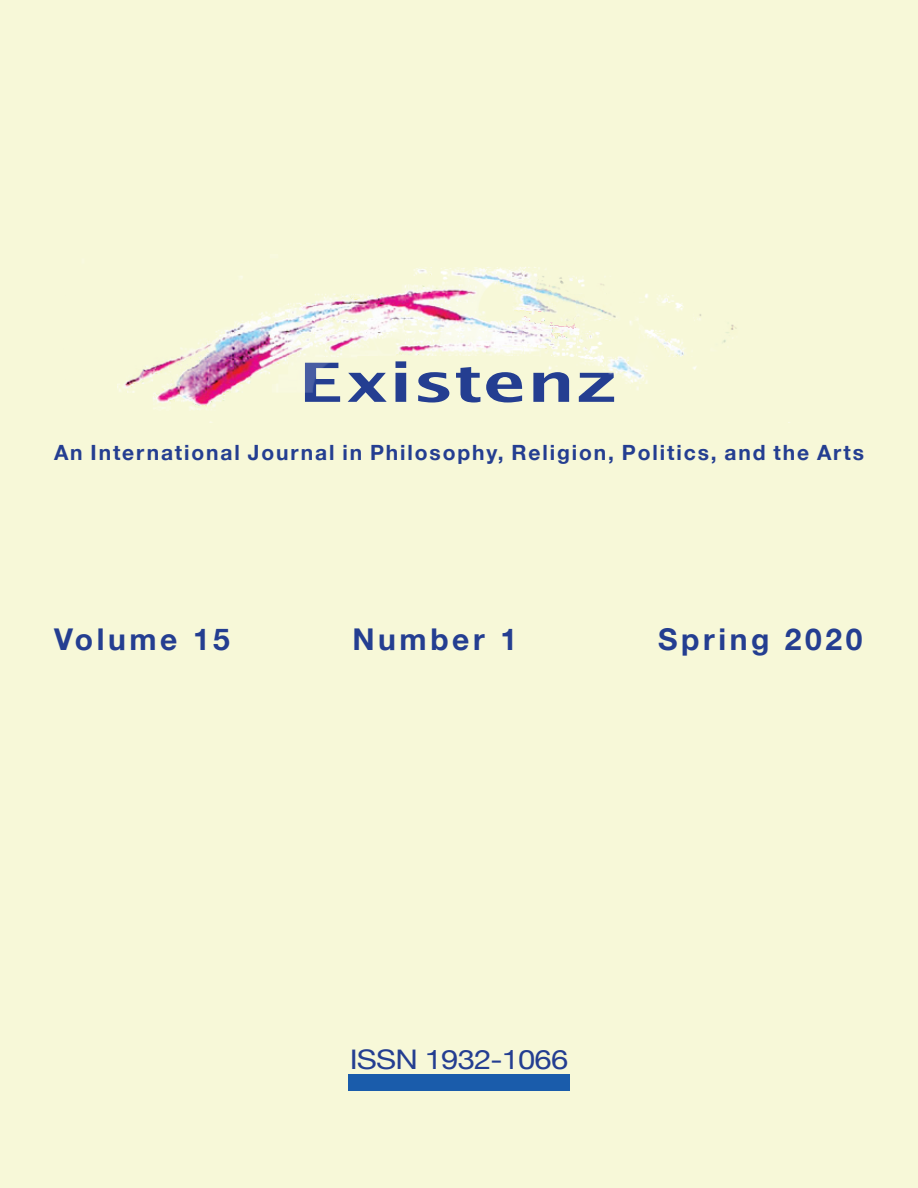
<style>
.page{position:relative;width:918px;height:1188px;background:#f7f8d8}
.page>*{position:absolute;margin:0;border:0;box-sizing:border-box;transform-origin:0 0}
.t1{font:600 54.15px "Lucida Sans";letter-spacing:-.005em;color:#243e91;scale:1.37 1}
.t2{font:700 30px "Helvetica Neue";letter-spacing:.12em;color:#243e91}
.t3{font:27px "Helvetica Neue";letter-spacing:-.025em;color:#243e91;scale:1.15 1}
.t4{font:700 21px "Helvetica Neue";letter-spacing:.09em;color:#243e91}
</style>
<div class="page">
<div style="left:349px;top:1074px;width:220px;height:17px;background:#1a5cab"></div>
<img style="left:117px;top:267px;width:673px;height:156px">
<h1 class="t1" style="left:298px;top:352px;width:235px">Existenz</h1>
<p class="t4" style="left:54px;top:433px;width:811px">An International Journal in Philosophy, Religion, Politics, and the Arts</p>
<h2 class="t2" style="left:54px;top:612px;width:178px">Volume 15</h2>
<h2 class="t2" style="left:352px;top:612px;width:166px">Number 1</h2>
<h2 class="t2" style="left:658px;top:612px;width:206px">Spring 2020</h2>
<p class="t3" style="left:350px;top:1037px;width:192px">ISSN 1932-1066</p>
</div>
